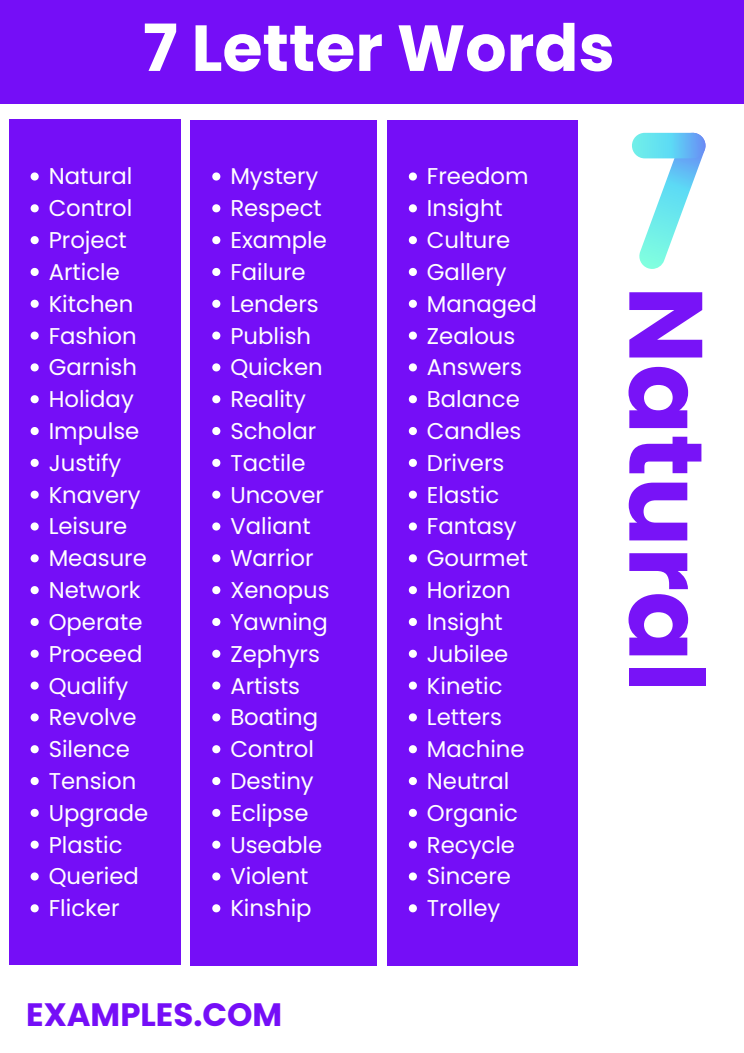
<style>
.page{position:relative;width:744px;height:1053px;background:#fff}
.page>*{position:absolute;margin:0;border:0;box-sizing:border-box;transform-origin:0 0}
.t1{font:700 103.88px "Poppins";color:#750ef7}
.t2{font:700 64.96px "Poppins";color:#fff}
.t3{font:700 32.36px "Poppins";color:#750ef7}
.t4{font:22.8px/31.8px "Poppins";color:#fff}
</style>
<div class="page">
<div style="left:0;top:0;width:744px;height:103px;background:#750ef7"></div>
<div style="left:9px;top:120px;width:171px;height:845px;background:#750ef7"></div>
<svg style="left:31px;top:172px;width:8px;height:8px"></svg>
<svg style="left:31px;top:204px;width:8px;height:8px"></svg>
<svg style="left:31px;top:236px;width:8px;height:8px"></svg>
<svg style="left:31px;top:268px;width:8px;height:8px"></svg>
<svg style="left:31px;top:300px;width:8px;height:8px"></svg>
<svg style="left:31px;top:331px;width:8px;height:8px"></svg>
<svg style="left:31px;top:363px;width:8px;height:8px"></svg>
<svg style="left:31px;top:395px;width:8px;height:8px"></svg>
<svg style="left:31px;top:427px;width:8px;height:8px"></svg>
<svg style="left:31px;top:459px;width:8px;height:8px"></svg>
<svg style="left:31px;top:490px;width:8px;height:8px"></svg>
<svg style="left:31px;top:522px;width:8px;height:8px"></svg>
<svg style="left:31px;top:554px;width:8px;height:8px"></svg>
<svg style="left:31px;top:586px;width:8px;height:8px"></svg>
<svg style="left:31px;top:618px;width:8px;height:8px"></svg>
<svg style="left:31px;top:649px;width:8px;height:8px"></svg>
<svg style="left:31px;top:681px;width:8px;height:8px"></svg>
<svg style="left:31px;top:713px;width:8px;height:8px"></svg>
<svg style="left:31px;top:745px;width:8px;height:8px"></svg>
<svg style="left:31px;top:777px;width:8px;height:8px"></svg>
<svg style="left:31px;top:808px;width:8px;height:8px"></svg>
<svg style="left:31px;top:840px;width:8px;height:8px"></svg>
<svg style="left:31px;top:872px;width:8px;height:8px"></svg>
<svg style="left:31px;top:904px;width:8px;height:8px"></svg>
<div style="left:190px;top:120px;width:187px;height:845px;background:#750ef7"></div>
<svg style="left:212px;top:172px;width:8px;height:8px"></svg>
<svg style="left:212px;top:204px;width:8px;height:8px"></svg>
<svg style="left:212px;top:236px;width:8px;height:8px"></svg>
<svg style="left:212px;top:268px;width:8px;height:8px"></svg>
<svg style="left:212px;top:300px;width:8px;height:8px"></svg>
<svg style="left:212px;top:331px;width:8px;height:8px"></svg>
<svg style="left:212px;top:363px;width:8px;height:8px"></svg>
<svg style="left:212px;top:395px;width:8px;height:8px"></svg>
<svg style="left:212px;top:427px;width:8px;height:8px"></svg>
<svg style="left:212px;top:459px;width:8px;height:8px"></svg>
<svg style="left:212px;top:490px;width:8px;height:8px"></svg>
<svg style="left:212px;top:522px;width:8px;height:8px"></svg>
<svg style="left:212px;top:554px;width:8px;height:8px"></svg>
<svg style="left:212px;top:586px;width:8px;height:8px"></svg>
<svg style="left:212px;top:618px;width:8px;height:8px"></svg>
<svg style="left:212px;top:649px;width:8px;height:8px"></svg>
<svg style="left:212px;top:681px;width:8px;height:8px"></svg>
<svg style="left:212px;top:713px;width:8px;height:8px"></svg>
<svg style="left:212px;top:745px;width:8px;height:8px"></svg>
<svg style="left:212px;top:777px;width:8px;height:8px"></svg>
<svg style="left:212px;top:808px;width:8px;height:8px"></svg>
<svg style="left:212px;top:840px;width:8px;height:8px"></svg>
<svg style="left:212px;top:872px;width:8px;height:8px"></svg>
<svg style="left:212px;top:904px;width:8px;height:8px"></svg>
<div style="left:387px;top:120px;width:190px;height:845px;background:#750ef7"></div>
<svg style="left:409px;top:172px;width:8px;height:8px"></svg>
<svg style="left:409px;top:204px;width:8px;height:8px"></svg>
<svg style="left:409px;top:236px;width:8px;height:8px"></svg>
<svg style="left:409px;top:268px;width:8px;height:8px"></svg>
<svg style="left:409px;top:300px;width:8px;height:8px"></svg>
<svg style="left:409px;top:331px;width:8px;height:8px"></svg>
<svg style="left:409px;top:363px;width:8px;height:8px"></svg>
<svg style="left:409px;top:395px;width:8px;height:8px"></svg>
<svg style="left:409px;top:427px;width:8px;height:8px"></svg>
<svg style="left:409px;top:459px;width:8px;height:8px"></svg>
<svg style="left:409px;top:490px;width:8px;height:8px"></svg>
<svg style="left:409px;top:522px;width:8px;height:8px"></svg>
<svg style="left:409px;top:554px;width:8px;height:8px"></svg>
<svg style="left:409px;top:586px;width:8px;height:8px"></svg>
<svg style="left:409px;top:618px;width:8px;height:8px"></svg>
<svg style="left:409px;top:649px;width:8px;height:8px"></svg>
<svg style="left:409px;top:681px;width:8px;height:8px"></svg>
<svg style="left:409px;top:713px;width:8px;height:8px"></svg>
<svg style="left:409px;top:745px;width:8px;height:8px"></svg>
<svg style="left:409px;top:777px;width:8px;height:8px"></svg>
<svg style="left:409px;top:808px;width:8px;height:8px"></svg>
<svg style="left:409px;top:840px;width:8px;height:8px"></svg>
<svg style="left:409px;top:872px;width:8px;height:8px"></svg>
<svg style="left:409px;top:904px;width:8px;height:8px"></svg>
<svg style="left:638px;top:132px;width:68px;height:137px"></svg>
<svg style="left:632px;top:133px;width:73px;height:25px;background:#64cef1"></svg>
<h2 class="t2" style="left:143px;top:3px;width:473px">7 Letter Words</h2>
<p class="t4" style="left:49px;top:160px;width:101px">Natural<br>Control<br>Project<br>Article<br>Kitchen<br>Fashion<br>Garnish<br>Holiday<br>Impulse<br>Justify<br>Knavery<br>Leisure<br>Measure<br>Network<br>Operate<br>Proceed<br>Qualify<br>Revolve<br>Silence<br>Tension<br>Upgrade<br>Plastic<br>Queried<br>Flicker</p>
<p class="t4" style="left:230px;top:160px;width:101px">Mystery<br>Respect<br>Example<br>Failure<br>Lenders<br>Publish<br>Quicken<br>Reality<br>Scholar<br>Tactile<br>Uncover<br>Valiant<br>Warrior<br>Xenopus<br>Yawning<br>Zephyrs<br>Artists<br>Boating<br>Control<br>Destiny<br>Eclipse<br>Useable<br>Violent<br>Kinship</p>
<p class="t4" style="left:427px;top:160px;width:111px">Freedom<br>Insight<br>Culture<br>Gallery<br>Managed<br>Zealous<br>Answers<br>Balance<br>Candles<br>Drivers<br>Elastic<br>Fantasy<br>Gourmet<br>Horizon<br>Insight<br>Jubilee<br>Kinetic<br>Letters<br>Machine<br>Neutral<br>Organic<br>Recycle<br>Sincere<br>Trolley</p>
<p class="t3" style="left:26px;top:991px;width:258px">EXAMPLES.COM</p>
<h1 class="t1" style="left:738px;top:286px;width:408px;rotate:90deg">Natural</h1>
</div>
